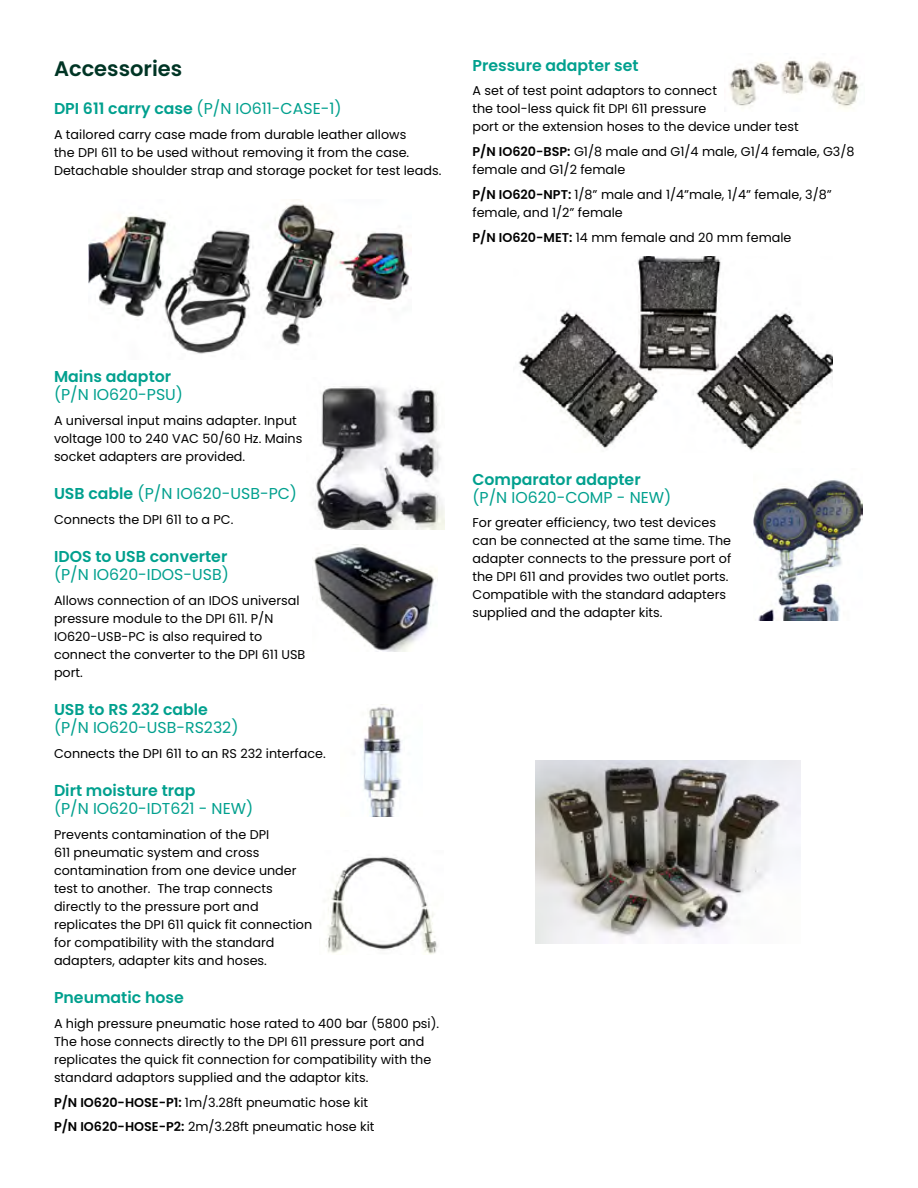
<style>
.page{position:relative;width:918px;height:1188px;background:#fff}
.page>*{position:absolute;margin:0;border:0;box-sizing:border-box;transform-origin:0 0}
.t1{font:600 21px "Poppins";color:#003525}
.t2{font:15.75px "Poppins";color:#00a08e}
.t3{font:600 15.75px "Poppins";color:#00a08e}
.t4{font:12.75px/18px "Poppins";color:#000}
.s1{font-weight:600}
</style>
<div class="page">
<img style="left:518px;top:257px;width:314px;height:193px">
<img style="left:88px;top:200px;width:322px;height:154px">
<img style="left:315px;top:386px;width:129px;height:144px">
<img style="left:313px;top:544px;width:124px;height:107px">
<img style="left:363px;top:704px;width:38px;height:113px">
<img style="left:326px;top:856px;width:112px;height:98px">
<img style="left:729px;top:60px;width:130px;height:49px">
<img style="left:753px;top:480px;width:109px;height:141px">
<img style="left:536px;top:760px;width:265px;height:183px">
<h1 class="t1" style="left:54px;top:57px;width:130px">Accessories</h1>
<p class="t2" style="left:54px;top:100px;width:289px"><span class="s1">DPI 611 carry case</span> (P/N IO611-CASE-1)</p>
<p class="t4" style="left:54px;top:126px;width:389px">A tailored carry case made from durable leather allows<br>the DPI 611 to be used without removing it from the case.<br>Detachable shoulder strap and storage pocket for test leads.</p>
<p class="t3" style="left:472px;top:56px;width:168px">Pressure adapter set</p>
<p class="t4" style="left:472px;top:82px;width:328px">A set of test point adaptors to connect<br>the tool-less quick fit DPI 611 pressure<br>port or the extension hoses to the device under test</p>
<p class="t4" style="left:472px;top:143px;width:384px"><span class="s1">P/N IO620-BSP:</span> G1/8 male and G1/4 male, G1/4 female, G3/8 female and G1/2 female</p>
<p class="t4" style="left:472px;top:185px;width:361px"><span class="s1">P/N IO620-NPT:</span> 1/8” male and 1/4”male, 1/4” female, 3/8” female, and 1/2” female</p>
<p class="t4" style="left:472px;top:228px;width:320px"><span class="s1">P/N IO620-MET:</span> 14 mm female and 20 mm female</p>
<p class="t3" style="left:54px;top:367px;width:119px">Mains adaptor</p>
<p class="t2" style="left:54px;top:385px;width:131px">(P/N IO620-PSU)</p>
<p class="t4" style="left:54px;top:411px;width:250px">A universal input mains adapter. Input voltage 100 to 240 VAC 50/60 Hz. Mains socket adapters are provided.</p>
<p class="t2" style="left:54px;top:484px;width:245px"><span class="s1">USB cable</span> (P/N IO620-USB-PC)</p>
<p class="t4" style="left:54px;top:510px;width:181px">Connects the DPI 611 to a PC.</p>
<p class="t3" style="left:54px;top:547px;width:175px">IDOS to USB converter</p>
<p class="t2" style="left:54px;top:565px;width:176px">(P/N IO620-IDOS-USB)</p>
<p class="t4" style="left:54px;top:591px;width:253px">Allows connection of an IDOS universal pressure module to the DPI 611. P/N<br>IO620-USB-PC is also required to connect the converter to the DPI 611 USB port.</p>
<p class="t3" style="left:54px;top:700px;width:155px">USB to RS 232 cable</p>
<p class="t2" style="left:54px;top:718px;width:186px">(P/N IO620-USB-RS232)</p>
<p class="t4" style="left:54px;top:744px;width:273px">Connects the DPI 611 to an RS 232 interface.</p>
<p class="t3" style="left:54px;top:781px;width:143px">Dirt moisture trap</p>
<p class="t2" style="left:54px;top:799px;width:201px">(P/N IO620-IDT621 - NEW)</p>
<p class="t4" style="left:54px;top:825px;width:260px">Prevents contamination of the DPI<br>611 pneumatic system and cross contamination from one device under test to another. The trap connects directly to the pressure port and replicates the DPI 611 quick fit connection for compatibility with the standard adapters, adapter kits and hoses.</p>
<p class="t3" style="left:54px;top:988px;width:131px">Pneumatic hose</p>
<p class="t4" style="left:54px;top:1014px;width:387px">A high pressure pneumatic hose rated to 400 bar (5800 psi).<br>The hose connects directly to the DPI 611 pressure port and replicates the quick fit connection for compatibility with the standard adaptors supplied and the adaptor kits.</p>
<p class="t4" style="left:54px;top:1090px;width:322px;line-height:24.8px"><span class="s1">P/N IO620-HOSE-P1:</span> 1m/3.28ft pneumatic hose kit<br><span class="s1">P/N IO620-HOSE-P2:</span> 2m/3.28ft pneumatic hose kit</p>
<p class="t3" style="left:472px;top:470px;width:170px">Comparator adapter</p>
<p class="t2" style="left:472px;top:488px;width:200px">(P/N IO620-COMP - NEW)</p>
<p class="t4" style="left:472px;top:514px;width:260px">For greater efficiency, two test devices can be connected at the same time. The adapter connects to the pressure port of the DPI 611 and provides two outlet ports.<br>Compatible with the standard adapters supplied and the adapter kits.</p>
</div>
